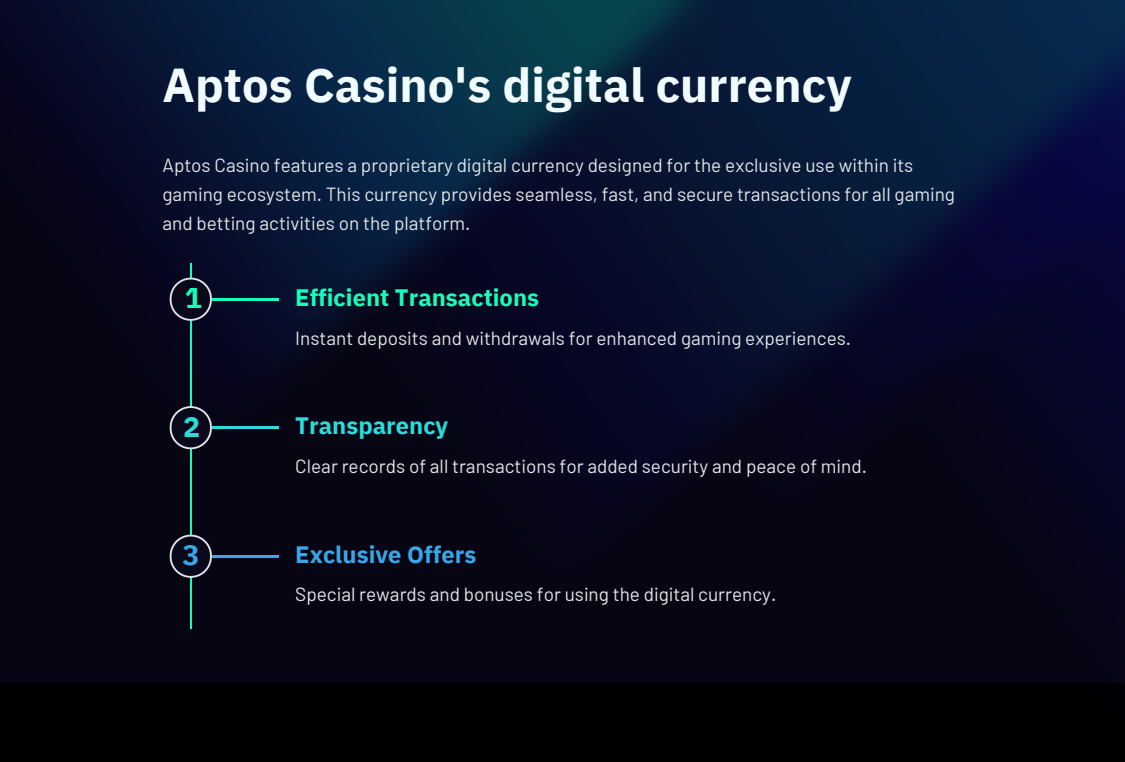
<style>
.page{position:relative;width:1125px;height:762px;background:#fff}
.page>*{position:absolute;margin:0;border:0;box-sizing:border-box;transform-origin:0 0}
.t1{font:700 47.38px "IBM Plex Sans";color:#f0fcff}
.t2{font:700 28.5px "IBM Plex Sans";color:#37a7e7}
.t3{font:700 28.5px "IBM Plex Sans";color:#29ddda}
.t4{font:700 28.5px "IBM Plex Sans";color:#15ffbb}
.t5{font:700 23.75px "IBM Plex Sans";color:#15ffbb}
.t6{font:700 23.75px "IBM Plex Sans";color:#37a7e7}
.t7{font:700 23.75px "IBM Plex Sans";color:#29ddda}
.t8{font:19px/29px "Barlow";color:#e0e4e6}
</style>
<div class="page">
<div style="left:0;top:682px;width:1125px;height:79px;background:#000"></div>
<div style="left:0;top:0;width:1125px;height:682px;background:#0a081b;opacity:.75"></div>
<hr style="left:190px;top:263px;width:2px;height:366px;background:#15ffbb">
<hr style="left:212px;top:298px;width:66px;height:3px;background:#15ffbb">
<svg style="left:169px;top:276px;width:44px;height:46px;background:#222335"></svg>
<hr style="left:212px;top:426px;width:66px;height:3px;background:#29ddda">
<svg style="left:169px;top:405px;width:44px;height:45px;background:#232232"></svg>
<hr style="left:212px;top:554px;width:66px;height:3px;background:#37a7e7">
<svg style="left:169px;top:533px;width:44px;height:45px;background:#232232"></svg>
<p class="t1" style="left:163px;top:54px;width:691px">Aptos Casino's digital currency</p>
<h2 class="t8" style="left:163px;top:149px;width:794px">Aptos Casino features a proprietary digital currency designed for the exclusive use within its gaming ecosystem. This currency provides seamless, fast, and secure transactions for all gaming and betting activities on the platform.</h2>
<h2 class="t4" style="left:185px;top:279px;width:19px">1</h2>
<h2 class="t5" style="left:295px;top:281px;width:245px">Efficient Transactions</h2>
<p class="t8" style="left:295px;top:323px;width:557px">Instant deposits and withdrawals for enhanced gaming experiences.</p>
<p class="t3" style="left:183px;top:407px;width:19px">2</p>
<p class="t7" style="left:295px;top:409px;width:154px">Transparency</p>
<p class="t8" style="left:295px;top:451px;width:573px">Clear records of all transactions for added security and peace of mind.</p>
<p class="t2" style="left:183px;top:536px;width:19px">3</p>
<p class="t6" style="left:295px;top:538px;width:183px">Exclusive Offers</p>
<h1 class="t8" style="left:295px;top:578px;width:482px">Special rewards and bonuses for using the digital currency.</h1>
</div>
